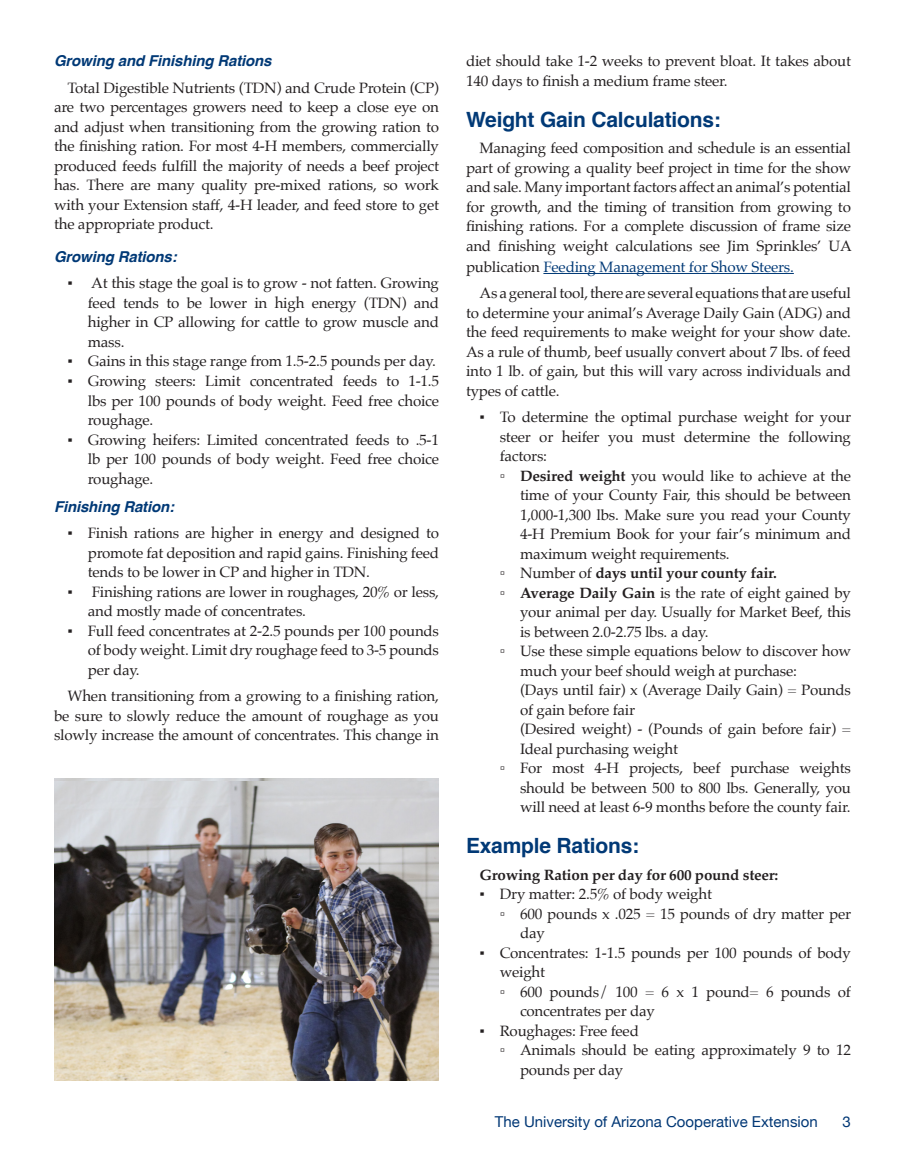
<style>
.page{position:relative;width:905px;height:1175px;background:#fff}
.page>*{position:absolute;margin:0;border:0;box-sizing:border-box;transform-origin:0 0}
.Body_text{font:700 21px "Helvetica";letter-spacing:-.01em;color:#013976}
.Body_text-2{font:15px/19.5px "Palatino";letter-spacing:-.01em;color:#231f20;text-align:justify}
.Body_text-3{font:700 15px "Palatino";color:#231f20}
.Body_text-4{font:italic 700 15px "Helvetica";letter-spacing:-.01em;color:#013976}
.t1{font:15px "Helvetica Neue";color:#013775}
.Body_text-5{font:15px "Palatino";color:#013976}
.s1{color:#231f20}
.s2{font-weight:700}
.s3{font-weight:400}
</style>
<div class="page">
<hr style="left:543px;top:273px;width:250px;height:1px;background:#013976">
<img style="left:54px;top:781px;width:385px;height:299px">
<p class="Body_text-4" style="left:54px;top:49px;width:219px">Growing and Finishing Rations</p>
<p class="Body_text-2" style="left:54px;top:78px;width:387px;text-indent:14px">Total Digestible Nutrients (TDN) and Crude Protein (CP) are two percentages growers need to keep a close eye on and adjust when transitioning from the growing ration to the finishing ration. For most 4-H members, commercially produced feeds fulfill the majority of needs a beef project has. There are many quality pre-mixed rations, so work with your Extension staff, 4-H leader, and feed store to get the appropriate product.</p>
<p class="Body_text-4" style="left:54px;top:244px;width:124px">Growing Rations:</p>
<p class="Body_text-2" style="left:88px;top:273px;width:353px;text-indent:-20px">▪ At this stage the goal is to grow - not fatten. Growing feed tends to be lower in high energy (TDN) and higher in CP allowing for cattle to grow muscle and mass.</p>
<p class="Body_text-2" style="left:68px;top:351px;width:370px">▪ Gains in this stage range from 1.5-2.5 pounds per day.</p>
<p class="Body_text-2" style="left:88px;top:371px;width:353px;text-indent:-20px">▪ Growing steers: Limit concentrated feeds to 1-1.5 lbs per 100 pounds of body weight. Feed free choice roughage.</p>
<p class="Body_text-2" style="left:88px;top:429px;width:353px;text-indent:-20px">▪ Growing heifers: Limited concentrated feeds to .5-1 lb per 100 pounds of body weight. Feed free choice roughage.</p>
<p class="Body_text-4" style="left:54px;top:494px;width:122px">Finishing Ration:</p>
<p class="Body_text-2" style="left:88px;top:523px;width:353px;text-indent:-20px">▪ Finish rations are higher in energy and designed to promote fat deposition and rapid gains. Finishing feed tends to be lower in CP and higher in TDN.</p>
<p class="Body_text-2" style="left:88px;top:582px;width:353px;text-indent:-20px">▪ Finishing rations are lower in roughages, 20% or less, and mostly made of concentrates.</p>
<p class="Body_text-2" style="left:88px;top:621px;width:353px;text-indent:-20px">▪ Full feed concentrates at 2-2.5 pounds per 100 pounds of body weight. Limit dry roughage feed to 3-5 pounds per day.</p>
<p class="Body_text-2" style="left:54px;top:686px;width:387px;text-indent:14px">When transitioning from a growing to a finishing ration, be sure to slowly reduce the amount of roughage as you slowly increase the amount of concentrates. This change in</p>
<p class="Body_text-2" style="left:466px;top:51px;width:387px">diet should take 1-2 weeks to prevent bloat. It takes about<br>140 days to finish a medium frame steer.</p>
<p class="Body_text" style="left:466px;top:103px;width:256px">Weight Gain Calculations:</p>
<p class="Body_text-2" style="left:466px;top:138px;width:388px;text-indent:14px">Managing feed composition and schedule is an essential part of growing a quality beef project in time for the show and sale. Many important factors affect an animal’s potential for growth, and the timing of transition from growing to finishing rations. For a complete discussion of frame size and finishing weight calculations see Jim Sprinkles’ UA</p>
<p class="Body_text-5" style="left:466px;top:254px;width:330px"><span class="s1">publication</span> Feeding Management for Show Steers.</p>
<p class="Body_text-2" style="left:466px;top:283px;width:387px;text-indent:14px">As a general tool, there are several equations that are useful to determine your animal’s Average Daily Gain (ADG) and the feed requirements to make weight for your show date.<br>As a rule of thumb, beef usually convert about 7 lbs. of feed into 1 lb. of gain, but this will vary across individuals and types of cattle.</p>
<p class="Body_text-2" style="left:500px;top:407px;width:353px;text-indent:-20px">▪ To determine the optimal purchase weight for your steer or heifer you must determine the following factors:</p>
<p class="Body_text-2" style="left:520px;top:465px;width:333px;text-indent:-20px">▫ <span class="s2">Desired weight</span> you would like to achieve at the time of your County Fair, this should be between 1,000-1,300 lbs. Make sure you read your County 4-H Premium Book for your fair’s minimum and maximum weight requirements.</p>
<p class="Body_text-3" style="left:500px;top:560px;width:279px"><span class="s3">▫ Number of</span> days until your county fair.</p>
<p class="Body_text-2" style="left:520px;top:582px;width:333px;text-indent:-20px">▫ <span class="s2">Average Daily Gain</span> is the rate of eight gained by your animal per day. Usually for Market Beef, this is between 2.0-2.75 lbs. a day.</p>
<p class="Body_text-2" style="left:520px;top:641px;width:333px;text-indent:-20px">▫ Use these simple equations below to discover how much your beef should weigh at purchase:</p>
<p class="Body_text-2" style="left:520px;top:680px;width:333px">(Days until fair) x (Average Daily Gain) = Pounds of gain before fair</p>
<p class="Body_text-2" style="left:520px;top:719px;width:333px">(Desired weight) - (Pounds of gain before fair) =<br>Ideal purchasing weight</p>
<p class="Body_text-2" style="left:520px;top:758px;width:333px;text-indent:-20px">▫ For most 4-H projects, beef purchase weights should be between 500 to 800 lbs. Generally, you will need at least 6-9 months before the county fair.</p>
<p class="Body_text" style="left:466px;top:829px;width:175px">Example Rations:</p>
<p class="Body_text-3" style="left:479px;top:861px;width:301px">Growing Ration per day for 600 pound steer:</p>
<p class="Body_text-2" style="left:479px;top:884px;width:234px">▪ Dry matter: 2.5% of body weight</p>
<p class="Body_text-2" style="left:520px;top:903px;width:333px;text-indent:-20px">▫ 600 pounds x .025 = 15 pounds of dry matter per day</p>
<p class="Body_text-2" style="left:500px;top:942px;width:353px;text-indent:-20px">▪ Concentrates: 1-1.5 pounds per 100 pounds of body weight</p>
<p class="Body_text-2" style="left:520px;top:981px;width:332px;text-indent:-20px">▫ 600 pounds/ 100 = 6 x 1 pound= 6 pounds of concentrates per day</p>
<p class="Body_text-2" style="left:479px;top:1020px;width:161px">▪ Roughages: Free feed</p>
<p class="Body_text-2" style="left:520px;top:1040px;width:333px;text-indent:-20px">▫ Animals should be eating approximately 9 to 12 pounds per day</p>
<p class="t1" style="left:495px;top:1110px;width:324px">The University of Arizona Cooperative Extension</p>
<p class="t1" style="left:842px;top:1111px;width:10px">3</p>
</div>
